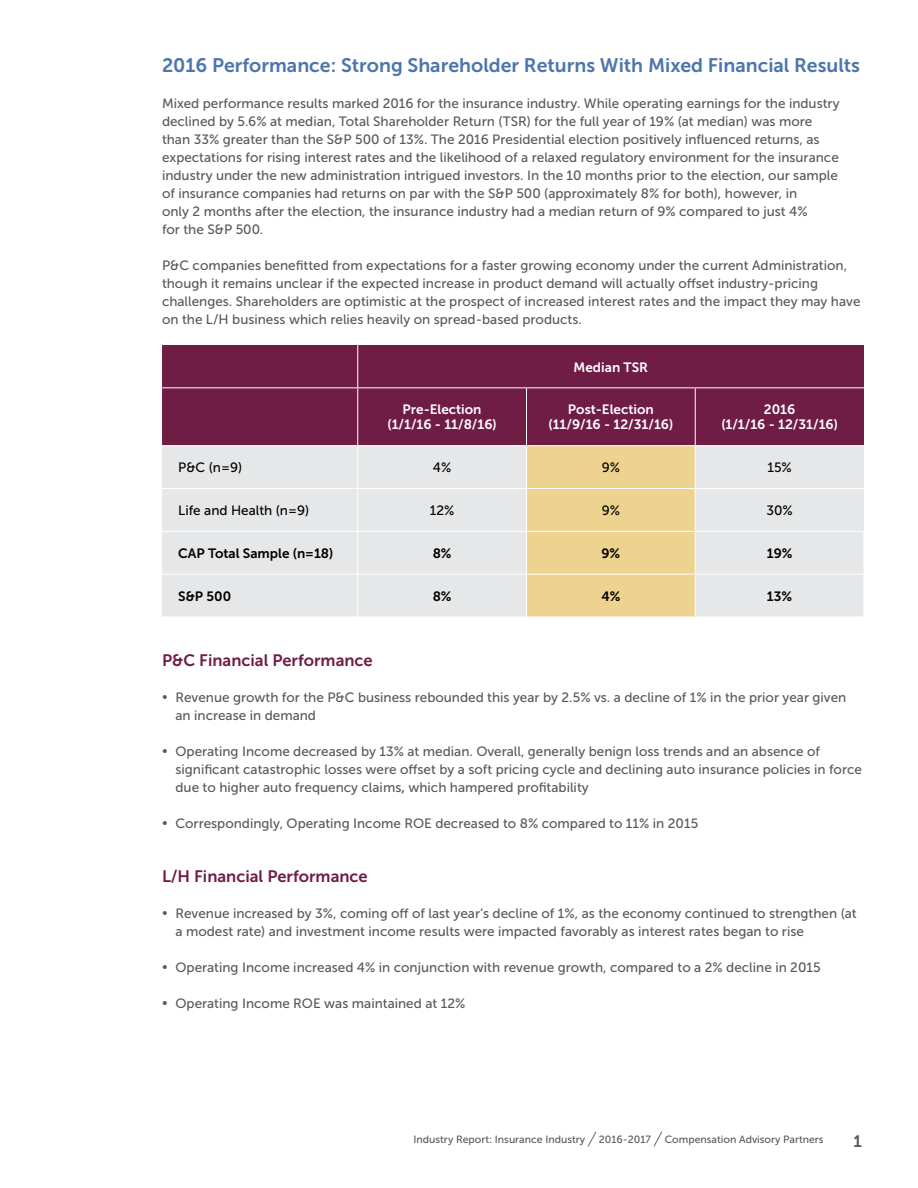
<style>
.page{position:relative;width:918px;height:1188px;background:#fff}
.page>*{position:absolute;margin:0;border:0;box-sizing:border-box;transform-origin:0 0}
.t1{font:19.5px "Museo Sans 700";color:#4d75ad}
.t2{font:16.5px "Museo Sans 700";color:#701d46}
.t3{font:16.5px "Museo Sans 700";color:#58595b}
.t4{font:13.5px/18px "Museo Sans 500";color:#58595b}
.t5{font:13.5px/15px "Museo Sans 700";color:#fff;text-align:center}
.t6{font:13.5px "Museo Sans 500";color:#000}
.t7{font:13.5px "Museo Sans 700";color:#000}
.t8{font:10.5px "Museo Sans 500";color:#58595b}
.s1{font-family:"Museo Sans 700"}
</style>
<div class="page">
<svg style="left:588px;top:1131px;width:9px;height:16px"></svg>
<svg style="left:653px;top:1131px;width:9px;height:16px"></svg>
<div style="left:162px;top:345px;width:702px;height:100px;background:#701d46"></div>
<div style="left:162px;top:446px;width:702px;height:171px;background:#e6e7e8"></div>
<div style="left:527px;top:446px;width:168px;height:171px;background:#eed390"></div>
<hr style="left:357px;top:345px;width:1px;height:42px;background:#fff">
<hr style="left:162px;top:387px;width:196px;height:1px;background:#fff">
<hr style="left:358px;top:387px;width:168px;height:1px;background:#fff">
<hr style="left:357px;top:388px;width:1px;height:57px;background:#fff">
<hr style="left:526px;top:387px;width:169px;height:1px;background:#fff">
<hr style="left:526px;top:388px;width:1px;height:57px;background:#fff">
<hr style="left:695px;top:387px;width:169px;height:1px;background:#fff">
<hr style="left:695px;top:388px;width:1px;height:57px;background:#fff">
<hr style="left:357px;top:446px;width:1px;height:42px;background:#fff">
<hr style="left:526px;top:446px;width:1px;height:42px;background:#fff">
<hr style="left:695px;top:446px;width:1px;height:42px;background:#fff">
<hr style="left:162px;top:488px;width:196px;height:1px;background:#fff">
<hr style="left:358px;top:488px;width:168px;height:1px;background:#fff">
<hr style="left:357px;top:489px;width:1px;height:42px;background:#fff">
<hr style="left:526px;top:488px;width:169px;height:1px;background:#fff">
<hr style="left:526px;top:489px;width:1px;height:42px;background:#fff">
<hr style="left:695px;top:488px;width:169px;height:1px;background:#fff">
<hr style="left:695px;top:489px;width:1px;height:42px;background:#fff">
<hr style="left:162px;top:531px;width:196px;height:1px;background:#fff">
<hr style="left:358px;top:531px;width:168px;height:1px;background:#fff">
<hr style="left:526px;top:531px;width:169px;height:1px;background:#fff">
<hr style="left:695px;top:531px;width:169px;height:1px;background:#fff">
<hr style="left:357px;top:532px;width:1px;height:42px;background:#fff">
<hr style="left:526px;top:532px;width:1px;height:42px;background:#fff">
<hr style="left:695px;top:532px;width:1px;height:42px;background:#fff">
<hr style="left:357px;top:575px;width:1px;height:42px;background:#fff">
<hr style="left:526px;top:575px;width:1px;height:42px;background:#fff">
<hr style="left:695px;top:575px;width:1px;height:42px;background:#fff">
<hr style="left:162px;top:574px;width:196px;height:1px;background:#fff">
<hr style="left:358px;top:574px;width:168px;height:1px;background:#fff">
<hr style="left:526px;top:574px;width:169px;height:1px;background:#fff">
<hr style="left:695px;top:574px;width:169px;height:1px;background:#fff">
<h1 class="t1" style="left:162px;top:54px;width:700px">2016 Performance: Strong Shareholder Returns With Mixed Financial Results</h1>
<p class="t4" style="left:162px;top:94px;width:679px">Mixed performance results marked 2016 for the insurance industry. While operating earnings for the industry declined by 5.6% at median, Total Shareholder Return (TSR) for the full year of 19% (at median) was more than 33% greater than the S&amp;P 500 of 13%. The 2016 Presidential election positively influenced returns, as expectations for rising interest rates and the likelihood of a relaxed regulatory environment for the insurance industry under the new administration intrigued investors. In the 10 months prior to the election, our sample of insurance companies had returns on par with the S&amp;P 500 (approximately 8% for both), however, in<br>only 2 months after the election, the insurance industry had a median return of 9% compared to just 4%<br>for the S&amp;P 500.</p>
<p class="t4" style="left:162px;top:256px;width:700px">P&amp;C companies benefitted from expectations for a faster growing economy under the current Administration, though it remains unclear if the expected increase in product demand will actually offset industry-pricing challenges. Shareholders are optimistic at the prospect of increased interest rates and the impact they may have on the L/H business which relies heavily on spread-based products.</p>
<p class="t5" style="left:574px;top:359px;width:76px">Median TSR</p>
<p class="t5" style="left:387px;top:402px;width:111px">Pre-Election (1/1/16 - 11/8/16)</p>
<p class="t5" style="left:549px;top:402px;width:126px">Post-Election (11/9/16 - 12/31/16)</p>
<p class="t5" style="left:721px;top:402px;width:118px">2016<br>(1/1/16 - 12/31/16)</p>
<p class="t6" style="left:178px;top:460px;width:66px">P&amp;C (n=9)</p>
<p class="t6" style="left:433px;top:460px;width:20px">4%</p>
<p class="t6" style="left:602px;top:460px;width:20px">9%</p>
<p class="t6" style="left:767px;top:460px;width:26px">15%</p>
<p class="t6" style="left:178px;top:503px;width:133px">Life and Health (n=9)</p>
<p class="t6" style="left:430px;top:503px;width:26px">12%</p>
<p class="t6" style="left:602px;top:503px;width:20px">9%</p>
<p class="t6" style="left:766px;top:503px;width:28px">30%</p>
<p class="t7" style="left:178px;top:546px;width:157px">CAP Total Sample (n=18)</p>
<p class="t7" style="left:433px;top:546px;width:20px">8%</p>
<p class="t7" style="left:601px;top:546px;width:20px">9%</p>
<p class="t7" style="left:767px;top:546px;width:27px">19%</p>
<p class="t7" style="left:178px;top:589px;width:54px">S&amp;P 500</p>
<p class="t7" style="left:433px;top:589px;width:20px">8%</p>
<p class="t7" style="left:601px;top:589px;width:21px">4%</p>
<p class="t7" style="left:767px;top:589px;width:27px">13%</p>
<p class="t2" style="left:162px;top:651px;width:212px">P&amp;C Financial Performance</p>
<p class="t4" style="left:175px;top:688px;width:672px">Revenue growth for the P&amp;C business rebounded this year by 2.5% vs. a decline of 1% in the prior year given an increase in demand</p>
<p class="t4" style="left:175px;top:742px;width:688px">Operating Income decreased by 13% at median. Overall, generally benign loss trends and an absence of significant catastrophic losses were offset by a soft pricing cycle and declining auto insurance policies in force due to higher auto frequency claims<span class="s1">,</span> which hampered profitability</p>
<p class="t4" style="left:175px;top:814px;width:524px">Correspondingly, Operating Income ROE decreased to 8% compared to 11% in 2015</p>
<p class="t2" style="left:162px;top:867px;width:207px">L/H Financial Performance</p>
<p class="t4" style="left:175px;top:904px;width:683px">Revenue increased by 3%, coming off of last year’s decline of 1%, as the economy continued to strengthen (at a modest rate) and investment income results were impacted favorably as interest rates began to rise</p>
<p class="t4" style="left:175px;top:958px;width:647px">Operating Income increased 4% in conjunction with revenue growth, compared to a 2% decline in 2015</p>
<p class="t4" style="left:175px;top:994px;width:291px">Operating Income ROE was maintained at 12%</p>
<p class="t8" style="left:414px;top:1133px;width:173px">Industry Report: Insurance Industry</p>
<p class="t8" style="left:599px;top:1133px;width:54px">2016-2017</p>
<p class="t8" style="left:665px;top:1133px;width:160px">Compensation Advisory Partners</p>
<p class="t3" style="left:853px;top:1132px;width:10px">1</p>
</div>
